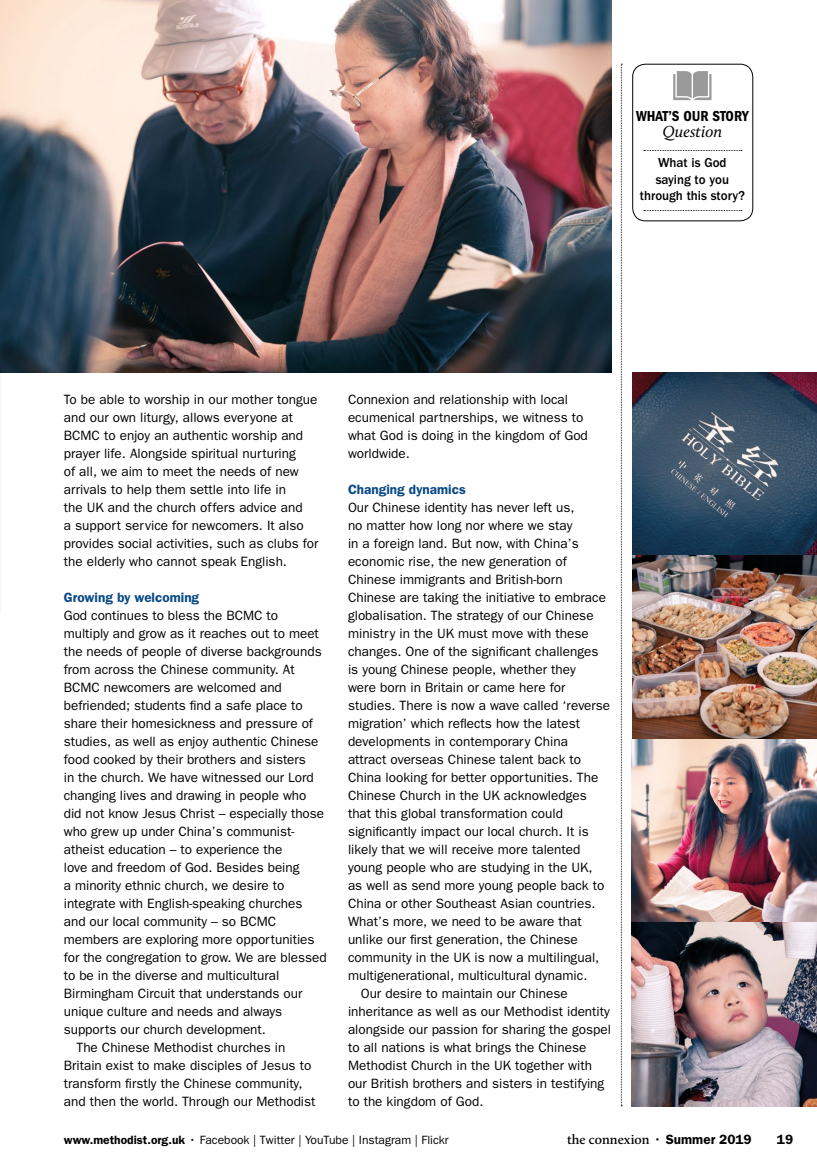
<style>
.page{position:relative;width:817px;height:1170px;background:#fff}
.page>*{position:absolute;margin:0;border:0;box-sizing:border-box;transform-origin:0 0}
.t1{font:italic 16.5px "Calluna";color:#000}
.t2{font:600 condensed 15px "Franklin Gothic";color:#000}
.t3{font:13.5px/18px "Franklin Gothic";color:#000}
.t4{font:500 13.5px/16.5px "Franklin Gothic";color:#000;text-align:center;scale:.96 1}
.t5{font:600 13.5px "Franklin Gothic";color:#094985}
.t6{font:600 13.5px "Calluna";color:#000}
.t7{font:600 13.5px "Franklin Gothic";color:#000}
.t8{font:12px "Franklin Gothic";color:#000}
.s1{font-weight:600}
.s2{font-family:"Franklin Gothic";font-weight:400}
.s3{font-family:"Franklin Gothic"}
</style>
<div class="page">
<img style="left:632px;top:372px;width:184px;height:183px">
<img style="left:0;top:0;width:611px;height:372px">
<svg style="left:620px;top:64px;width:2px;height:1042px"></svg>
<img style="left:632px;top:555px;width:184px;height:184px">
<img style="left:631px;top:739px;width:185px;height:183px">
<img style="left:631px;top:922px;width:185px;height:184px">
<svg style="left:673px;top:71px;width:38px;height:29px"></svg>
<svg style="left:643px;top:150px;width:98px;height:1px"></svg>
<svg style="left:643px;top:210px;width:98px;height:1px"></svg>
<div style="left:632px;top:64px;width:121px;height:157px;border:1px solid #000;border-radius:13px"></div>
<p class="t2" style="left:636px;top:107px;width:114px">WHAT’S OUR STORY</p>
<p class="t1" style="left:662px;top:122px;width:61px">Question</p>
<p class="t4" style="left:639px;top:155px;width:111px">What is God saying to you through this story?</p>
<p class="t3" style="left:64px;top:390px;width:256px">To be able to worship in our mother tongue and our own liturgy, allows everyone at BCMC to enjoy an authentic worship and prayer life. Alongside spiritual nurturing<br>of all, we aim to meet the needs of new arrivals to help them settle into life in<br>the UK and the church offers advice and<br>a support service for newcomers. It also provides social activities, such as clubs for the elderly who cannot speak English.</p>
<p class="t5" style="left:64px;top:589px;width:137px">Growing by welcoming</p>
<p class="t3" style="left:64px;top:606px;width:216px">God continues to bless the BCMC to</p>
<p class="t3" style="left:64px;top:624px;width:256px">multiply and grow as it reaches out to meet</p>
<p class="t3" style="left:64px;top:642px;width:259px">the needs of people of diverse backgrounds</p>
<p class="t3" style="left:64px;top:660px;width:232px">from across the Chinese community. At</p>
<p class="t3" style="left:64px;top:678px;width:219px">BCMC newcomers are welcomed and</p>
<p class="t3" style="left:64px;top:696px;width:240px">befriended; students find a safe place to</p>
<p class="t3" style="left:64px;top:714px;width:251px">share their homesickness and pressure of</p>
<p class="t3" style="left:64px;top:732px;width:256px">studies, as well as enjoy authentic Chinese</p>
<p class="t3" style="left:64px;top:750px;width:243px">food cooked by their brothers and sisters</p>
<p class="t3" style="left:64px;top:768px;width:251px">in the church. We have witnessed our Lord</p>
<p class="t3" style="left:64px;top:786px;width:244px">changing lives and drawing in people who</p>
<p class="t3" style="left:64px;top:804px;width:262px">did not know Jesus Christ – especially those</p>
<p class="t3" style="left:64px;top:822px;width:232px">who grew up under China’s communist-</p>
<p class="t3" style="left:64px;top:840px;width:220px">atheist education – to experience the</p>
<p class="t3" style="left:64px;top:858px;width:237px">love and freedom of God. Besides being</p>
<p class="t3" style="left:64px;top:876px;width:222px">a minority ethnic church, we desire to</p>
<p class="t3" style="left:64px;top:894px;width:240px">integrate with English-speaking churches</p>
<p class="t3" style="left:64px;top:912px;width:214px">and our local community – so BCMC</p>
<p class="t3" style="left:64px;top:930px;width:252px">members are exploring more opportunities</p>
<p class="t3" style="left:64px;top:948px;width:264px">for the congregation to grow. We are blessed</p>
<p class="t3" style="left:64px;top:966px;width:217px">to be in the diverse and multicultural</p>
<p class="t3" style="left:64px;top:984px;width:240px">Birmingham Circuit that understands our</p>
<p class="t3" style="left:64px;top:1002px;width:220px">unique culture and needs and always</p>
<p class="t3" style="left:64px;top:1020px;width:203px">supports our church development.</p>
<p class="t3" style="left:77px;top:1038px;width:210px">The Chinese Methodist churches in</p>
<p class="t3" style="left:64px;top:1056px;width:249px">Britain exist to make disciples of Jesus to</p>
<p class="t3" style="left:64px;top:1074px;width:240px">transform firstly the Chinese community,</p>
<p class="t3" style="left:64px;top:1092px;width:253px">and then the world. Through our Methodist</p>
<p class="t3" style="left:348px;top:390px;width:241px">Connexion and relationship with local ecumenical partnerships, we witness to what God is doing in the kingdom of God worldwide.</p>
<p class="t5" style="left:348px;top:481px;width:119px">Changing dynamics</p>
<p class="t3" style="left:348px;top:498px;width:228px">Our Chinese identity has never left us,</p>
<p class="t3" style="left:348px;top:516px;width:226px">no matter how long nor where we stay</p>
<p class="t3" style="left:348px;top:534px;width:232px">in a foreign land. But now, with China’s</p>
<p class="t3" style="left:348px;top:552px;width:220px">economic rise, the new generation of</p>
<p class="t3" style="left:348px;top:570px;width:216px">Chinese immigrants and British-born</p>
<p class="t3" style="left:348px;top:588px;width:259px">Chinese are taking the initiative to embrace</p>
<p class="t3" style="left:348px;top:606px;width:247px">globalisation. The strategy of our Chinese</p>
<p class="t3" style="left:348px;top:624px;width:242px">ministry in the UK must move with these</p>
<p class="t3" style="left:348px;top:642px;width:252px">changes. One of the significant challenges</p>
<p class="t3" style="left:348px;top:660px;width:229px">is young Chinese people, whether they</p>
<p class="t3" style="left:348px;top:678px;width:219px">were born in Britain or came here for</p>
<p class="t3" style="left:348px;top:696px;width:264px">studies. There is now a wave called ‘reverse</p>
<p class="t3" style="left:348px;top:714px;width:233px">migration’ which reflects how the latest</p>
<p class="t3" style="left:348px;top:732px;width:221px">developments in contemporary China</p>
<p class="t3" style="left:348px;top:750px;width:235px">attract overseas Chinese talent back to</p>
<p class="t3" style="left:348px;top:768px;width:252px">China looking for better opportunities. The</p>
<p class="t3" style="left:348px;top:786px;width:240px">Chinese Church in the UK acknowledges</p>
<p class="t3" style="left:348px;top:804px;width:216px">that this global transformation could</p>
<p class="t3" style="left:348px;top:822px;width:242px">significantly impact our local church. It is</p>
<p class="t3" style="left:348px;top:840px;width:234px">likely that we will receive more talented</p>
<p class="t3" style="left:348px;top:858px;width:246px">young people who are studying in the UK,</p>
<p class="t3" style="left:348px;top:876px;width:258px">as well as send more young people back to</p>
<p class="t3" style="left:348px;top:894px;width:249px">China or other Southeast Asian countries.</p>
<p class="t3" style="left:348px;top:912px;width:235px">What’s more, we need to be aware that</p>
<p class="t3" style="left:348px;top:930px;width:231px">unlike our first generation, the Chinese</p>
<p class="t3" style="left:348px;top:948px;width:253px">community in the UK is now a multilingual,</p>
<p class="t3" style="left:348px;top:966px;width:241px">multigenerational, multicultural dynamic.</p>
<p class="t3" style="left:361px;top:984px;width:208px">Our desire to maintain our Chinese</p>
<p class="t3" style="left:348px;top:1002px;width:263px">inheritance as well as our Methodist identity</p>
<p class="t3" style="left:348px;top:1020px;width:264px">alongside our passion for sharing the gospel</p>
<p class="t3" style="left:348px;top:1038px;width:240px">to all nations is what brings the Chinese</p>
<p class="t3" style="left:348px;top:1056px;width:245px">Methodist Church in the UK together with</p>
<p class="t3" style="left:348px;top:1074px;width:258px">our British brothers and sisters in testifying</p>
<p class="t3" style="left:348px;top:1092px;width:137px">to the kingdom of God.</p>
<p class="t8" style="left:64px;top:1132px;width:386px"><span class="s1">www.methodist.org.uk</span> • Facebook | Twitter | YouTube | Instagram | Flickr</p>
<p class="t6" style="left:567px;top:1130px;width:186px">the connexion <span class="s2">•</span> <span class="s3">Summer 2019</span></p>
<p class="t7" style="left:776px;top:1130px;width:18px">19</p>
</div>
